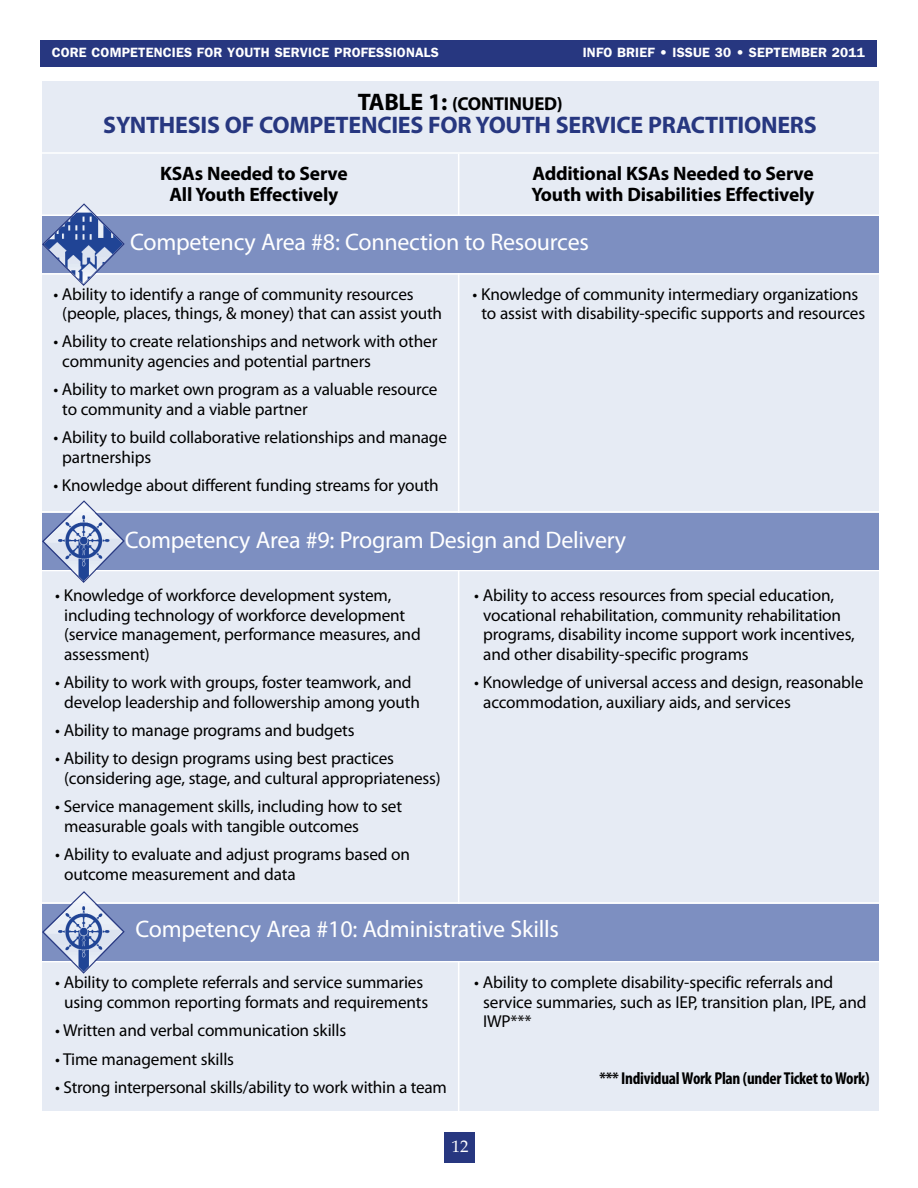
<style>
.page{position:relative;width:918px;height:1188px;background:#fff}
.page>*{position:absolute;margin:0;border:0;box-sizing:border-box;transform-origin:0 0}
.t1{font:24px "Myriad Pro";letter-spacing:-.01em;color:#fff}
.t2{font:700 24px "Myriad Pro";letter-spacing:-.01em;color:#273780}
.t3{font:700 19.5px/21px "Myriad Pro";letter-spacing:-.01em;color:#000;text-align:center}
.t4{font:700 18.75px "Myriad Pro";letter-spacing:-.01em;color:#000}
.t5{font:17.25px/19.5px "Myriad Pro";letter-spacing:-.01em;color:#000}
.t6{font:700 condensed 17.25px "Myriad Pro";letter-spacing:-.015em;color:#000}
.t7{font:16.5px "Book Antiqua";color:#fff}
.t8{font:600 13.5px "Franklin Gothic";letter-spacing:.01em;color:#fff}
.s1{font-size:24px}
</style>
<div class="page">
<div style="left:40px;top:40px;width:838px;height:28px;background:#273780"></div>
<div style="left:445px;top:1132px;width:30px;height:31px;background:#273780"></div>
<div style="left:42px;top:81px;width:837px;height:1030px;background:#e6ebf4"></div>
<hr style="left:42px;top:152px;width:837px;height:2px;background:#fff">
<hr style="left:458px;top:154px;width:1px;height:967px;background:#fff">
<hr style="left:39px;top:214px;width:842px;height:2px;background:#fff">
<hr style="left:39px;top:273px;width:845px;height:2px;background:#fff">
<div style="left:42px;top:216px;width:837px;height:57px;background:#7d8fc1"></div>
<hr style="left:39px;top:511px;width:840px;height:2px;background:#fff">
<hr style="left:39px;top:570px;width:840px;height:1px;background:#fff">
<div style="left:42px;top:513px;width:837px;height:57px;background:#7d8fc1"></div>
<hr style="left:39px;top:902px;width:840px;height:2px;background:#fff">
<hr style="left:39px;top:961px;width:840px;height:1px;background:#fff">
<div style="left:42px;top:904px;width:837px;height:57px;background:#7d8fc1"></div>
<svg style="left:42px;top:203px;width:83px;height:83px"></svg>
<svg style="left:42px;top:500px;width:83px;height:83px"></svg>
<svg style="left:42px;top:891px;width:83px;height:83px"></svg>
<p class="t8" style="left:52px;top:48px;width:389px">CORE COMPETENCIES FOR YOUTH SERVICE PROFESSIONALS</p>
<p class="t8" style="left:583px;top:48px;width:284px">INFO BRIEF • ISSUE 30 • SEPTEMBER 2011</p>
<p class="t4" style="left:358px;top:93px;width:206px"><span class="s1">TABLE 1:</span> (CONTINUED)</p>
<h1 class="t2" style="left:103px;top:110px;width:715px">SYNTHESIS OF COMPETENCIES FOR YOUTH SERVICE PRACTITIONERS</h1>
<p class="t3" style="left:160px;top:163px;width:189px">KSAs Needed to Serve<br>All Youth Effectively</p>
<p class="t3" style="left:532px;top:163px;width:285px;text-align:left">Additional KSAs Needed to Serve<br>Youth with Disabilities Effectively</p>
<h1 class="t1" style="left:130px;top:233px;width:460px">Competency Area #8: Connection to Resources</h1>
<p class="t5" style="left:62px;top:285px;width:381px;text-indent:-9px">• Ability to identify a range of community resources (people, places, things, &amp; money) that can assist youth</p>
<p class="t5" style="left:62px;top:333px;width:376px;text-indent:-9px">• Ability to create relationships and network with other community agencies and potential partners</p>
<p class="t5" style="left:62px;top:381px;width:377px;text-indent:-9px">• Ability to market own program as a valuable resource to community and a viable partner</p>
<p class="t5" style="left:62px;top:429px;width:386px;text-indent:-9px">• Ability to build collaborative relationships and manage partnerships</p>
<p class="t5" style="left:53px;top:477px;width:387px">• Knowledge about different funding streams for youth</p>
<p class="t5" style="left:472px;top:285px;width:394px;text-align:center">• Knowledge of community intermediary organizations to assist with disability-specific supports and resources</p>
<h1 class="t1" style="left:125px;top:531px;width:503px">Competency Area #9: Program Design and Delivery</h1>
<p class="t5" style="left:64px;top:587px;width:358px;text-indent:-9px">• Knowledge of workforce development system, including technology of workforce development (service management, performance measures, and assessment)</p>
<p class="t5" style="left:55px;top:674px;width:366px;text-align:center">• Ability to work with groups, foster teamwork, and develop leadership and followership among youth</p>
<p class="t5" style="left:55px;top:722px;width:301px">• Ability to manage programs and budgets</p>
<p class="t5" style="left:64px;top:750px;width:378px;text-indent:-9px">• Ability to design programs using best practices (considering age, stage, and cultural appropriateness)</p>
<p class="t5" style="left:64px;top:798px;width:339px;text-indent:-9px">• Service management skills, including how to set measurable goals with tangible outcomes</p>
<p class="t5" style="left:64px;top:846px;width:347px;text-indent:-9px">• Ability to evaluate and adjust programs based on outcome measurement and data</p>
<p class="t5" style="left:483px;top:587px;width:373px;text-indent:-9px">• Ability to access resources from special education, vocational rehabilitation, community rehabilitation programs, disability income support work incentives, and other disability-specific programs</p>
<p class="t5" style="left:483px;top:674px;width:382px;text-indent:-9px">• Knowledge of universal access and design, reasonable accommodation, auxiliary aids, and services</p>
<h1 class="t1" style="left:135px;top:920px;width:425px">Competency Area #10: Administrative Skills</h1>
<p class="t5" style="left:55px;top:974px;width:375px;text-align:center">• Ability to complete referrals and service summaries using common reporting formats and requirements</p>
<p class="t5" style="left:55px;top:1022px;width:292px">• Written and verbal communication skills</p>
<p class="t5" style="left:55px;top:1051px;width:180px">• Time management skills</p>
<p class="t5" style="left:55px;top:1079px;width:393px">• Strong interpersonal skills/ability to work within a team</p>
<p class="t5" style="left:483px;top:974px;width:385px;text-indent:-9px">• Ability to complete disability-specific referrals and service summaries, such as IEP, transition plan, IPE, and<br>IWP***</p>
<p class="t6" style="left:600px;top:1072px;width:271px">*** Individual Work Plan (under Ticket to Work)</p>
<p class="t7" style="left:452px;top:1137px;width:18px">12</p>
</div>
